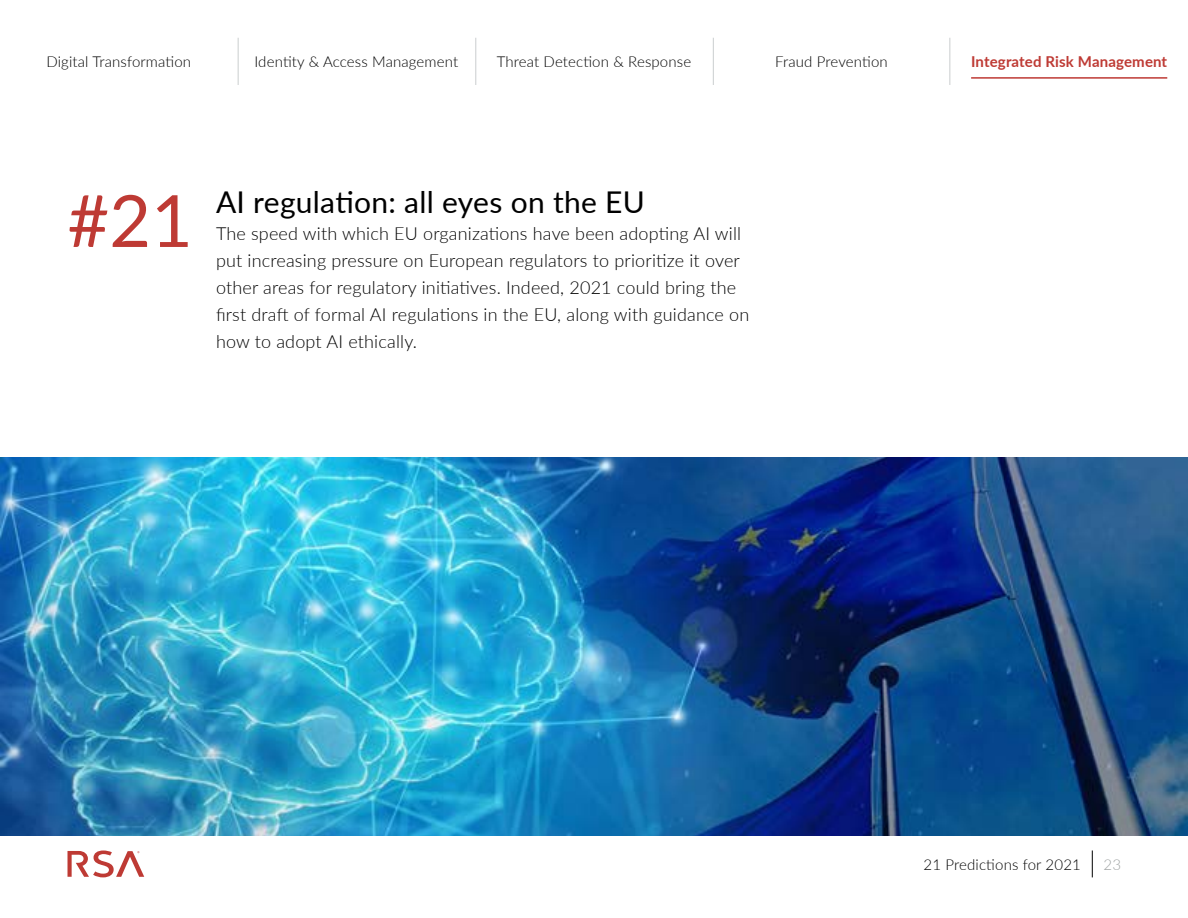
<style>
.page{position:relative;width:1188px;height:918px;background:#fff}
.page>*{position:absolute;margin:0;border:0;box-sizing:border-box;transform-origin:0 0}
.t1{font:72px "Lato";color:#be3a34}
.t2{font:30px "Lato";letter-spacing:.01em;color:#000}
.t3{font:300 18px/27px "Lato";letter-spacing:.01em;color:#000}
.t4{font:300 15px "Lato";letter-spacing:.01em;color:#000}
.t5{font:700 15px "Lato";letter-spacing:.01em;color:#be3a34}
.t6{font:300 15px "Lato";color:#9ea2a2}
</style>
<div class="page">
<svg style="left:1092px;top:850px;width:1px;height:27px"></svg>
<svg style="left:68px;top:851px;width:76px;height:26px"></svg>
<img style="left:0;top:458px;width:1188px;height:378px">
<hr style="left:971px;top:77px;width:196px;height:2px;background:#be3a34">
<hr style="left:238px;top:38px;width:1px;height:47px;background:#d0d3d4">
<hr style="left:475px;top:38px;width:1px;height:47px;background:#d0d3d4">
<hr style="left:713px;top:38px;width:1px;height:47px;background:#d0d3d4">
<hr style="left:949px;top:38px;width:1px;height:47px;background:#d0d3d4">
<p class="t4" style="left:46px;top:52px;width:146px">Digital Transformation</p>
<p class="t4" style="left:254px;top:52px;width:205px">Identity &amp; Access Management</p>
<p class="t4" style="left:497px;top:52px;width:196px">Threat Detection &amp; Response</p>
<p class="t4" style="left:775px;top:52px;width:114px">Fraud Prevention</p>
<p class="t5" style="left:971px;top:51px;width:198px">Integrated Risk Management</p>
<h1 class="t1" style="left:68px;top:169px;width:127px">#21</h1>
<h2 class="t2" style="left:216px;top:181px;width:430px">AI regulation: all eyes on the EU</h2>
<p class="t3" style="left:216px;top:220px;width:535px">The speed with which EU organizations have been adopting AI will put increasing pressure on European regulators to prioritize it over other areas for regulatory initiatives. Indeed, 2021 could bring the first draft of formal AI regulations in the EU, along with guidance on how to adopt AI ethically.</p>
<p class="t4" style="left:924px;top:854px;width:159px">21 Predictions for 2021</p>
<p class="t6" style="left:1104px;top:854px;width:19px">23</p>
</div>
